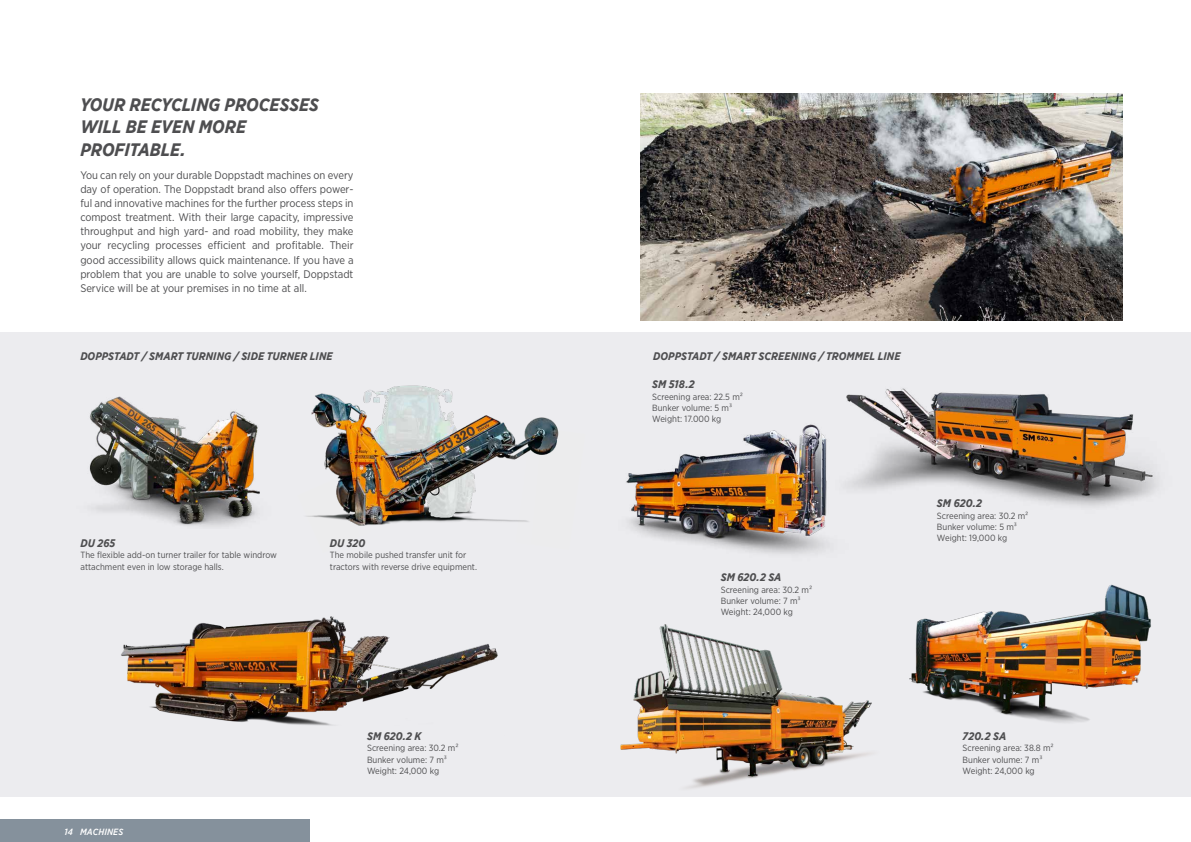
<style>
.page{position:relative;width:1191px;height:842px;background:#fff}
.page>*{position:absolute;margin:0;border:0;box-sizing:border-box;transform-origin:0 0}
.t1{font:italic 700 18px/22.7px "Gotham Narrow";color:#4e4e50}
.t2{font:11px/14.2px "Gotham Narrow";color:#4e4e50;text-align:justify}
.t3{font:italic 700 11px "Gotham Narrow";letter-spacing:.005em;color:#4e4e50}
.t4{font:9px/11.3px "Gotham Narrow";color:#4e4e50}
.t5{font:italic 500 9px "Gotham Narrow";letter-spacing:.01em;color:#fff}
</style>
<div class="page">
<div style="left:0;top:332px;width:1191px;height:465px;background:#ececef"></div>
<img style="left:121px;top:616px;width:377px;height:110px">
<img style="left:620px;top:624px;width:252px;height:164px">
<img style="left:909px;top:584px;width:242px;height:139px">
<img style="left:626px;top:424px;width:203px;height:130px">
<img style="left:89px;top:396px;width:161px;height:131px">
<img style="left:641px;top:94px;width:482px;height:226px">
<div style="left:0;top:819px;width:309px;height:23px;background:#85919c"></div>
<img style="left:250px;top:385px;width:309px;height:141px">
<img style="left:827px;top:388px;width:331px;height:139px">
<h1 class="t1" style="left:80px;top:93px;width:240px">YOUR RECYCLING PROCESSES<br>WILL BE EVEN MORE<br>PROFITABLE.</h1>
<p class="t2" style="left:80px;top:167px;width:275px">You can rely on your durable Doppstadt machines on every day of operation. The Doppstadt brand also offers power&shy;ful and innovative machines for the further process steps in compost treatment. With their large capacity, impressive throughput and high yard- and road mobility, they make your recycling processes efficient and profitable. Their good accessibility allows quick maintenance. If you have a problem that you are unable to solve yourself, Doppstadt Service will be at your premises in no time at all.</p>
<p class="t3" style="left:80px;top:349px;width:254px">DOPPSTADT / SMART TURNING / SIDE TURNER LINE</p>
<p class="t3" style="left:653px;top:349px;width:249px">DOPPSTADT / SMART SCREENING / TROMMEL LINE</p>
<p class="t3" style="left:81px;top:536px;width:36px">DU 265</p>
<p class="t4" style="left:81px;top:549px;width:198px">The flexible add-on turner trailer for table windrow attachment even in low storage halls.</p>
<p class="t3" style="left:330px;top:536px;width:37px">DU 320</p>
<p class="t4" style="left:330px;top:549px;width:149px">The mobile pushed transfer unit for tractors with reverse drive equipment.</p>
<p class="t3" style="left:652px;top:377px;width:44px">SM 518.2</p>
<p class="t4" style="left:652px;top:391px;width:92px">Screening area: 22.5 m²<br>Bunker volume: 5 m³<br>Weight: 17.000 kg</p>
<p class="t3" style="left:721px;top:570px;width:62px">SM 620.2 SA</p>
<p class="t4" style="left:721px;top:583px;width:93px">Screening area: 30.2 m²<br>Bunker volume: 7 m³<br>Weight: 24,000 kg</p>
<p class="t3" style="left:937px;top:496px;width:47px">SM 620.2</p>
<p class="t4" style="left:937px;top:510px;width:93px">Screening area: 30.2 m²<br>Bunker volume: 5 m³<br>Weight: 19,000 kg</p>
<p class="t5" style="left:64px;top:826px;width:60px">14 MACHINES</p>
<p class="t3" style="left:367px;top:729px;width:56px">SM 620.2 K</p>
<p class="t4" style="left:367px;top:742px;width:93px">Screening area: 30.2 m²<br>Bunker volume: 7 m³<br>Weight: 24,000 kg</p>
<p class="t3" style="left:962px;top:729px;width:45px">720.2 SA</p>
<p class="t4" style="left:962px;top:742px;width:93px">Screening area: 38.8 m²<br>Bunker volume: 7 m³<br>Weight: 24,000 kg</p>
</div>
